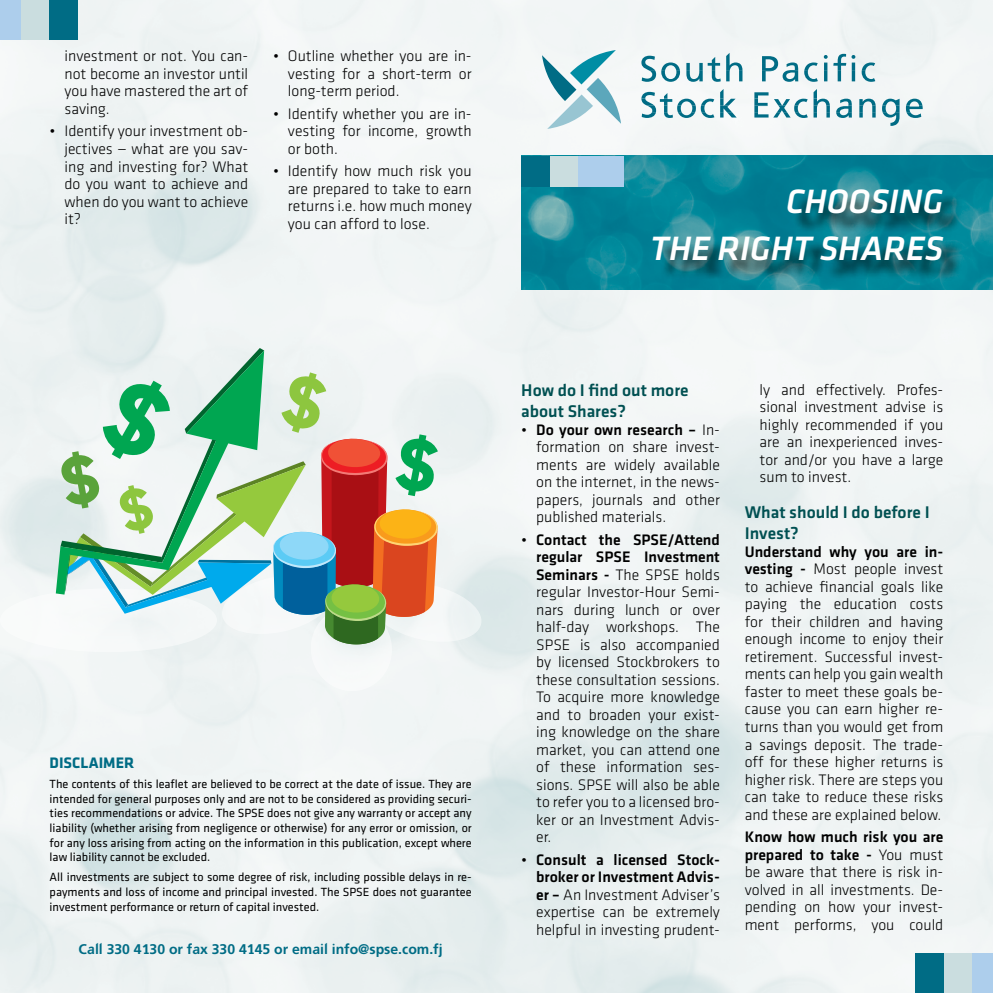
<style>
.page{position:relative;width:993px;height:993px;background:#fff}
.page>*{position:absolute;margin:0;border:0;box-sizing:border-box;transform-origin:0 0}
.t1{font:italic 500 35px/46.9px "Klavika";color:#fff;text-align:right}
.t2{font:17.5px/21px "Klavika Medium TF";color:#005052}
.t3{font:15.75px/17.5px "Klavika Light TF";color:#000;text-align:justify}
.t4{font:15.75px/17.5px "Klavika Medium TF";color:#000;text-align:right}
.t5{font:15.75px "Klavika Bold TF";color:#006c85}
.t6{font:14px "Freeway Demi";color:#006c85}
.t7{font:12.25px/14.7px "Klavika";color:#000;text-align:justify}
.s1{font-family:"Klavika Light TF"}
.s2{font-family:"Klavika Medium TF"}
</style>
<div class="page">
<img style="left:0;top:0;width:992px;height:992px">
<img style="left:521px;top:156px;width:471px;height:134px">
<div style="left:657px;top:192px;width:305px;height:88px;background:#000;opacity:.75"></div>
<svg style="left:542px;top:50px;width:79px;height:79px"></svg>
<svg style="left:641px;top:89px;width:281px;height:37px"></svg>
<svg style="left:641px;top:53px;width:234px;height:29px"></svg>
<div style="left:0;top:0;width:50px;height:40px;background:#adceec"></div>
<div style="left:21px;top:0;width:29px;height:40px;background:#cadddf"></div>
<div style="left:50px;top:0;width:28px;height:40px;background:#006c85"></div>
<div style="left:943px;top:952px;width:49px;height:40px;background:#adceec"></div>
<div style="left:943px;top:952px;width:28px;height:40px;background:#cadddf"></div>
<div style="left:914px;top:952px;width:29px;height:40px;background:#006c85"></div>
<div style="left:549px;top:156px;width:74px;height:30px;background:#adceec"></div>
<div style="left:549px;top:156px;width:28px;height:30px;background:#cadddf"></div>
<div style="left:521px;top:156px;width:28px;height:30px;background:#006c85"></div>
<svg style="left:0;top:348px;width:481px;height:343px"></svg>
<p class="t3" style="left:64px;top:48px;width:185px">investment or not. You can&shy;not become an investor until you have mastered the art of saving.</p>
<p class="t3" style="left:64px;top:123px;width:185px;text-indent:-15px">• Identify your investment ob&shy;jectives — what are you sav&shy;ing and investing for? What do you want to achieve and when do you want to achieve it?</p>
<p class="t3" style="left:288px;top:48px;width:185px;text-indent:-15px">• Outline whether you are in&shy;vesting for a short-term or long-term period.</p>
<p class="t3" style="left:288px;top:105px;width:185px;text-indent:-15px">• Identify whether you are in&shy;vesting for income, growth or both.</p>
<p class="t3" style="left:288px;top:163px;width:185px;text-indent:-15px">• Identify how much risk you are prepared to take to earn returns i.e. how much money you can afford to lose.</p>
<p class="t5" style="left:50px;top:754px;width:86px">DISCLAIMER</p>
<p class="t7" style="left:50px;top:776px;width:423px">The contents of this leaflet are believed to be correct at the date of issue. They are intended for general purposes only and are not to be considered as providing securi&shy;ties recommendations or advice. The SPSE does not give any warranty or accept any liability (whether arising from negligence or otherwise) for any error or omission, or for any loss arising from acting on the information in this publication, except where law liability cannot be excluded.</p>
<p class="t7" style="left:50px;top:869px;width:423px">All investments are subject to some degree of risk, including possible delays in re&shy;payments and loss of income and principal invested. The SPSE does not guarantee investment performance or return of capital invested.</p>
<p class="t6" style="left:79px;top:941px;width:365px">Call 330 4130 or fax 330 4145 or email info@spse.com.fj</p>
<h1 class="t1" style="left:650px;top:178px;width:295px">CHOOSING<br>THE RIGHT SHARES</h1>
<p class="t2" style="left:521px;top:380px;width:169px">How do I find out more about Shares?</p>
<p class="t4" style="left:521px;top:421px;width:200px"><span class="s1">•</span> Do your own research – <span class="s1">In-</span></p>
<p class="t3" style="left:536px;top:438px;width:185px">formation on share invest&shy;ments are widely available on the internet, in the news&shy;papers, journals and other published materials.</p>
<p class="t4" style="left:521px;top:531px;width:200px"><span class="s1">•</span> Contact the SPSE/Attend regular SPSE Investment</p>
<p class="t3" style="left:536px;top:566px;width:185px"><span class="s2">Seminars -</span> The SPSE holds regular Investor-Hour Semi&shy;nars during lunch or over half-day workshops. The SPSE is also accompanied by licensed Stockbrokers to these consultation sessions.<br>To acquire more knowledge and to broaden your exist&shy;ing knowledge on the share market, you can attend one of these information ses&shy;sions. SPSE will also be able to refer you to a licensed bro&shy;ker or an Investment Advis&shy;er.</p>
<p class="t4" style="left:521px;top:851px;width:200px"><span class="s1">•</span> Consult a licensed Stock&shy;broker or Investment Advis-</p>
<p class="t3" style="left:536px;top:885px;width:185px"><span class="s2">er –</span> An Investment Adviser’s expertise can be extremely helpful in investing prudent-</p>
<p class="t3" style="left:759px;top:381px;width:185px">ly and effectively. Profes&shy;sional investment advise is highly recommended if you are an inexperienced inves&shy;tor and/or you have a large sum to invest.</p>
<p class="t2" style="left:744px;top:502px;width:186px">What should I do before I<br>Invest?</p>
<p class="t4" style="left:744px;top:543px;width:200px">Understand why you are in-</p>
<p class="t3" style="left:744px;top:560px;width:200px"><span class="s2">vesting -</span> Most people invest to achieve financial goals like paying the education costs for their children and having enough income to enjoy their retirement. Successful invest&shy;ments can help you gain wealth faster to meet these goals be&shy;cause you can earn higher re&shy;turns than you would get from a savings deposit. The trade&shy;off for these higher returns is higher risk. There are steps you can take to reduce these risks and these are explained below.</p>
<p class="t4" style="left:744px;top:828px;width:200px;text-align:left">Know how much risk you are prepared to take - <span class="s1">You must</span></p>
<p class="t3" style="left:744px;top:863px;width:200px">be aware that there is risk in&shy;volved in all investments. De&shy;pending on how your invest&shy;ment performs, you could</p>
</div>
